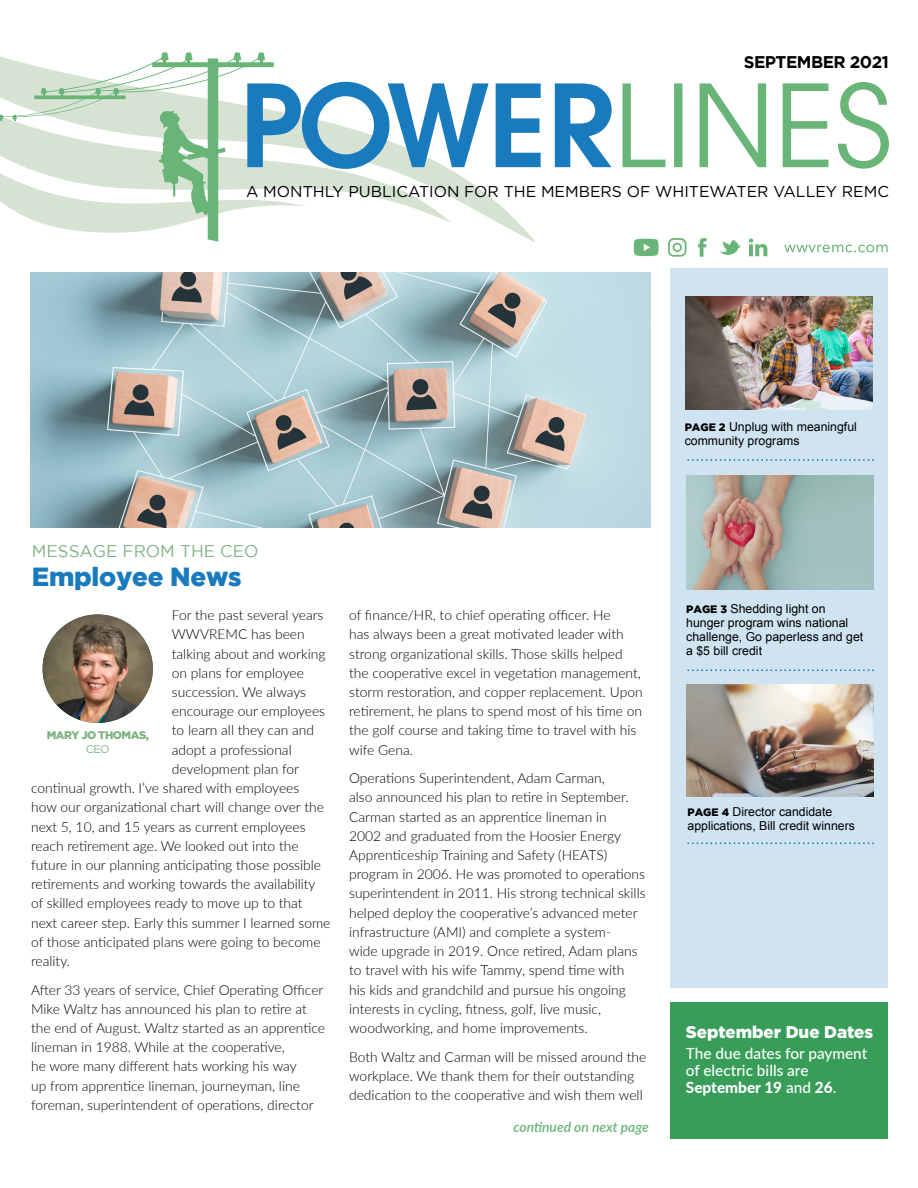
<style>
.page{position:relative;width:918px;height:1188px;background:#fff}
.page>*{position:absolute;margin:0;border:0;box-sizing:border-box;transform-origin:0 0}
.t1{font:900 26.1px "Gotham";letter-spacing:-.01em;color:#197bbd}
.t2{font:900 16.95px "Gotham";color:#fff}
.t3{font:16.95px "Gotham";color:#7fb383}
.t4{font:700 16.95px "Gotham";letter-spacing:-.03em;color:#000}
.t5{font:15.75px "Gotham";color:#000}
.t6{font:500 15.45px/17px "Lato";color:#fff}
.t7{font:300 13.8px/19.2px "Lato";color:#000}
.t8{font:italic 600 13.8px "Lato";color:#69b477}
.t9{font:12.3px/13.8px "Arial";color:#000}
.t10{font:900 11.1px "Gotham";letter-spacing:-.045em;color:#7fb383}
.t11{font:11.1px "Gotham";color:#7fb383}
.s1{font-family:"Gotham";font-weight:900;font-size:10.8px}
.s2{font-weight:800}
</style>
<div class="page">
<div style="left:670px;top:1002px;width:218px;height:136px;background:#379d59"></div>
<div style="left:670px;top:268px;width:218px;height:720px;background:#cfe3f1"></div>
<svg style="left:687px;top:459px;width:187px;height:2px"></svg>
<img style="left:685px;top:296px;width:187px;height:114px">
<svg style="left:622px;top:82px;width:267px;height:87px"></svg>
<svg style="left:0;top:52px;width:612px;height:190px"></svg>
<img style="left:687px;top:476px;width:187px;height:113px">
<svg style="left:687px;top:670px;width:187px;height:1px"></svg>
<img style="left:687px;top:684px;width:187px;height:112px">
<svg style="left:687px;top:843px;width:187px;height:1px"></svg>
<img style="left:43px;top:614px;width:110px;height:109px">
<img style="left:30px;top:272px;width:621px;height:256px">
<svg style="left:784px;top:245px;width:104px;height:7px"></svg>
<svg style="left:698px;top:238px;width:8px;height:19px"></svg>
<svg style="left:749px;top:239px;width:18px;height:17px"></svg>
<svg style="left:719px;top:240px;width:22px;height:15px"></svg>
<svg style="left:668px;top:238px;width:18px;height:19px"></svg>
<svg style="left:634px;top:239px;width:25px;height:17px"></svg>
<p class="t4" style="left:744px;top:52px;width:147px">SEPTEMBER 2021</p>
<p class="t5" style="left:246px;top:181px;width:644px">A MONTHLY PUBLICATION FOR THE MEMBERS OF WHITEWATER VALLEY REMC</p>
<p class="t9" style="left:685px;top:420px;width:174px"><span class="s1">PAGE 2</span> Unplug with meaningful community programs</p>
<p class="t3" style="left:32px;top:542px;width:228px">MESSAGE FROM THE CEO</p>
<h1 class="t1" style="left:32px;top:562px;width:211px">Employee News</h1>
<p class="t7" style="left:172px;top:605px;width:153px">For the past several years</p>
<p class="t7" style="left:172px;top:624px;width:134px">WWVREMC has been</p>
<p class="t7" style="left:172px;top:643px;width:155px">talking about and working</p>
<p class="t7" style="left:172px;top:663px;width:134px">on plans for employee</p>
<p class="t7" style="left:172px;top:682px;width:136px">succession. We always</p>
<p class="t7" style="left:172px;top:701px;width:155px">encourage our employees</p>
<p class="t7" style="left:172px;top:720px;width:144px">to learn all they can and</p>
<p class="t7" style="left:172px;top:740px;width:121px">adopt a professional</p>
<p class="t7" style="left:172px;top:759px;width:129px">development plan for</p>
<p class="t7" style="left:31px;top:778px;width:270px">continual growth. I’ve shared with employees</p>
<p class="t7" style="left:31px;top:797px;width:294px">how our organizational chart will change over the</p>
<p class="t7" style="left:31px;top:816px;width:276px">next 5, 10, and 15 years as current employees</p>
<p class="t7" style="left:31px;top:836px;width:269px">reach retirement age. We looked out into the</p>
<p class="t7" style="left:31px;top:855px;width:292px">future in our planning anticipating those possible</p>
<p class="t7" style="left:31px;top:874px;width:286px">retirements and working towards the availability</p>
<p class="t7" style="left:31px;top:893px;width:273px">of skilled employees ready to move up to that</p>
<p class="t7" style="left:31px;top:913px;width:301px">next career step. Early this summer I learned some</p>
<p class="t7" style="left:31px;top:932px;width:291px">of those anticipated plans were going to become</p>
<p class="t7" style="left:31px;top:951px;width:40px">reality.</p>
<p class="t7" style="left:31px;top:980px;width:296px">After 33 years of service, Chief Operating Officer Mike Waltz has announced his plan to retire at the end of August. Waltz started as an apprentice lineman in 1988. While at the cooperative,<br>he wore many different hats working his way<br>up from apprentice lineman, journeyman, line foreman, superintendent of operations, director</p>
<p class="t10" style="left:47px;top:729px;width:104px">MARY JO THOMAS,</p>
<p class="t11" style="left:86px;top:742px;width:25px">CEO</p>
<p class="t7" style="left:349px;top:605px;width:295px">of finance/HR, to chief operating officer. He<br>has always been a great motivated leader with strong organizational skills. Those skills helped the cooperative excel in vegetation management, storm restoration, and copper replacement. Upon retirement, he plans to spend most of his time on the golf course and taking time to travel with his wife Gena.</p>
<p class="t7" style="left:349px;top:768px;width:298px">Operations Superintendent, Adam Carman,<br>also announced his plan to retire in September.<br>Carman started as an apprentice lineman in<br>2002 and graduated from the Hoosier Energy Apprenticeship Training and Safety (HEATS) program in 2006. He was promoted to operations superintendent in 2011. His strong technical skills helped deploy the cooperative’s advanced meter infrastructure (AMI) and complete a system-<br>wide upgrade in 2019. Once retired, Adam plans to travel with his wife Tammy, spend time with<br>his kids and grandchild and pursue his ongoing interests in cycling, fitness, golf, live music, woodworking, and home improvements.</p>
<p class="t7" style="left:349px;top:1046px;width:299px">Both Waltz and Carman will be missed around the workplace. We thank them for their outstanding dedication to the cooperative and wish them well</p>
<p class="t8" style="left:513px;top:1117px;width:137px">continued on next page</p>
<p class="t9" style="left:686px;top:602px;width:179px"><span class="s1">PAGE 3</span> Shedding light on hunger program wins national challenge, Go paperless and get a $5 bill credit</p>
<p class="t9" style="left:687px;top:805px;width:169px"><span class="s1">PAGE 4</span> Director candidate applications, Bill credit winners</p>
<p class="t2" style="left:686px;top:1020px;width:189px">September Due Dates</p>
<p class="t6" style="left:686px;top:1044px;width:183px">The due dates for payment of electric bills are<br><span class="s2">September 19</span> and <span class="s2">26</span>.</p>
</div>
